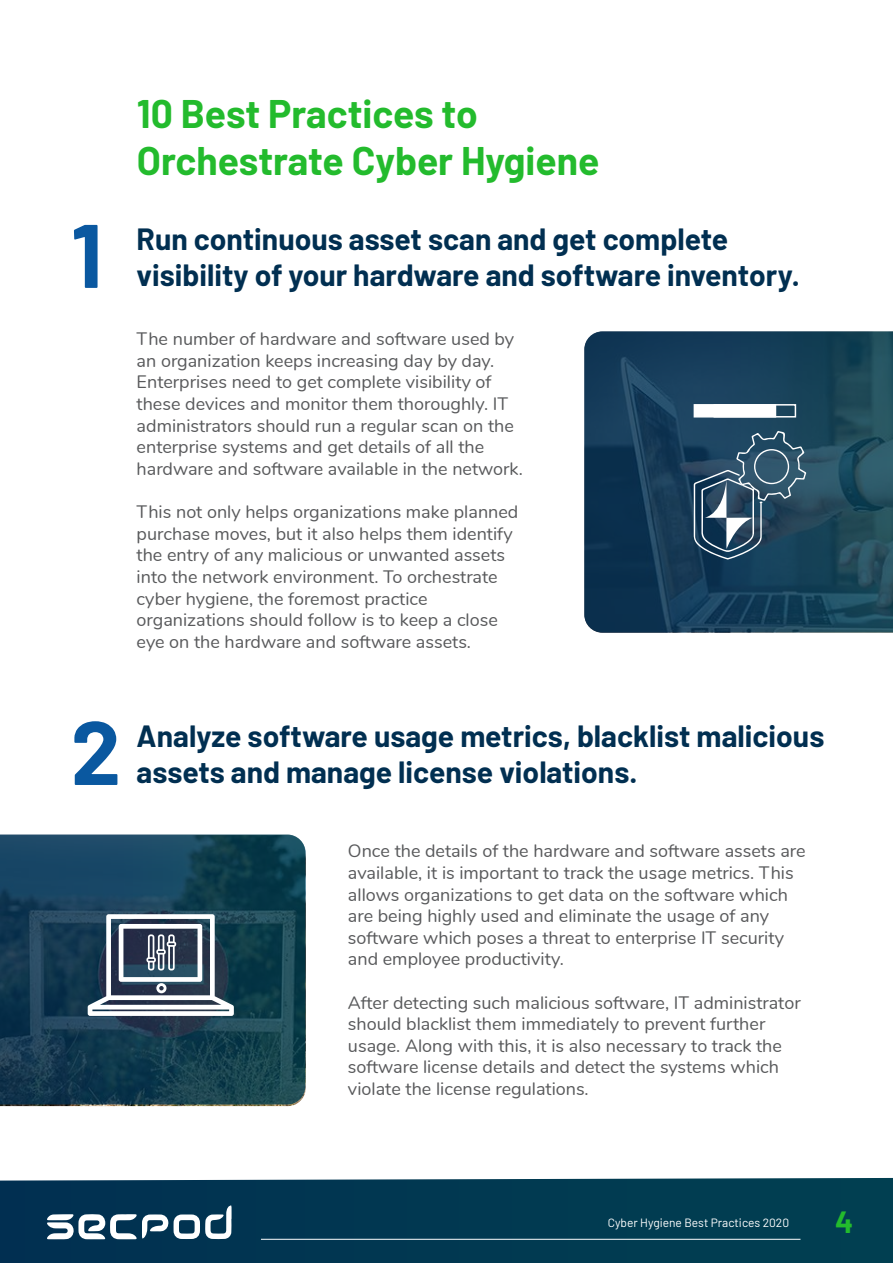
<style>
.page{position:relative;width:893px;height:1263px;background:#fff}
.page>*{position:absolute;margin:0;border:0;box-sizing:border-box;transform-origin:0 0}
.t1{font:700 90px "Barlow";color:#0a58a0}
.t2{font:700 39px/46.8px "Barlow";color:#23bb2d}
.t3{font:700 30px "Barlow";color:#012f51}
.t4{font:700 30px "Barlow";color:#23bb2d}
.t5{font:18px/21.6px "Nunito";color:#58595b}
.t6{font:12px "Barlow";color:#fff}
</style>
<div class="page">
<svg style="left:584px;top:331px;width:309px;height:301px;background:#194059"></svg>
<svg style="left:0;top:1178px;width:893px;height:85px;background:#053c54"></svg>
<svg style="left:47px;top:1205px;width:185px;height:34px"></svg>
<hr style="left:261px;top:1239px;width:539px;height:1px;background:#fff">
<div style="left:714px;top:404px;width:82px;height:13px;border:2px solid #fff"></div>
<div style="left:694px;top:404px;width:82px;height:13px;background:#fff"></div>
<svg style="left:694px;top:431px;width:112px;height:128px;background:#3a5a70"></svg>
<svg style="left:0;top:834px;width:305px;height:270px;background:#164054"></svg>
<svg style="left:88px;top:914px;width:146px;height:102px"></svg>
<h1 class="t1" style="left:71px;top:189px;width:33px">1</h1>
<h2 class="t2" style="left:137px;top:88px;width:464px">10 Best Practices to<br>Orchestrate Cyber Hygiene</h2>
<h3 class="t3" style="left:137px;top:217px;width:593px">Run continuous asset scan and get complete</h3>
<h3 class="t3" style="left:137px;top:253px;width:665px">visibility of your hardware and software inventory.</h3>
<p class="t5" style="left:137px;top:327px;width:388px">The number of hardware and software used by an organization keeps increasing day by day.<br>Enterprises need to get complete visibility of these devices and monitor them thoroughly. IT administrators should run a regular scan on the enterprise systems and get details of all the hardware and software available in the network.</p>
<p class="t5" style="left:137px;top:500px;width:383px">This not only helps organizations make planned purchase moves, but it also helps them identify the entry of any malicious or unwanted assets into the network environment. To orchestrate cyber hygiene, the foremost practice organizations should follow is to keep a close eye on the hardware and software assets.</p>
<h1 class="t1" style="left:71px;top:686px;width:52px">2</h1>
<h3 class="t3" style="left:137px;top:714px;width:689px">Analyze software usage metrics, blacklist malicious</h3>
<h3 class="t3" style="left:137px;top:750px;width:502px">assets and manage license violations.</h3>
<p class="t5" style="left:348px;top:839px;width:459px">Once the details of the hardware and software assets are available, it is important to track the usage metrics. This allows organizations to get data on the software which are being highly used and eliminate the usage of any software which poses a threat to enterprise IT security and employee productivity.</p>
<p class="t5" style="left:348px;top:990px;width:454px">After detecting such malicious software, IT administrator should blacklist them immediately to prevent further usage. Along with this, it is also necessary to track the software license details and detect the systems which violate the license regulations.</p>
<p class="t6" style="left:608px;top:1214px;width:183px">Cyber Hygiene Best Practices 2020</p>
<h3 class="t4" style="left:835px;top:1199px;width:20px">4</h3>
</div>
